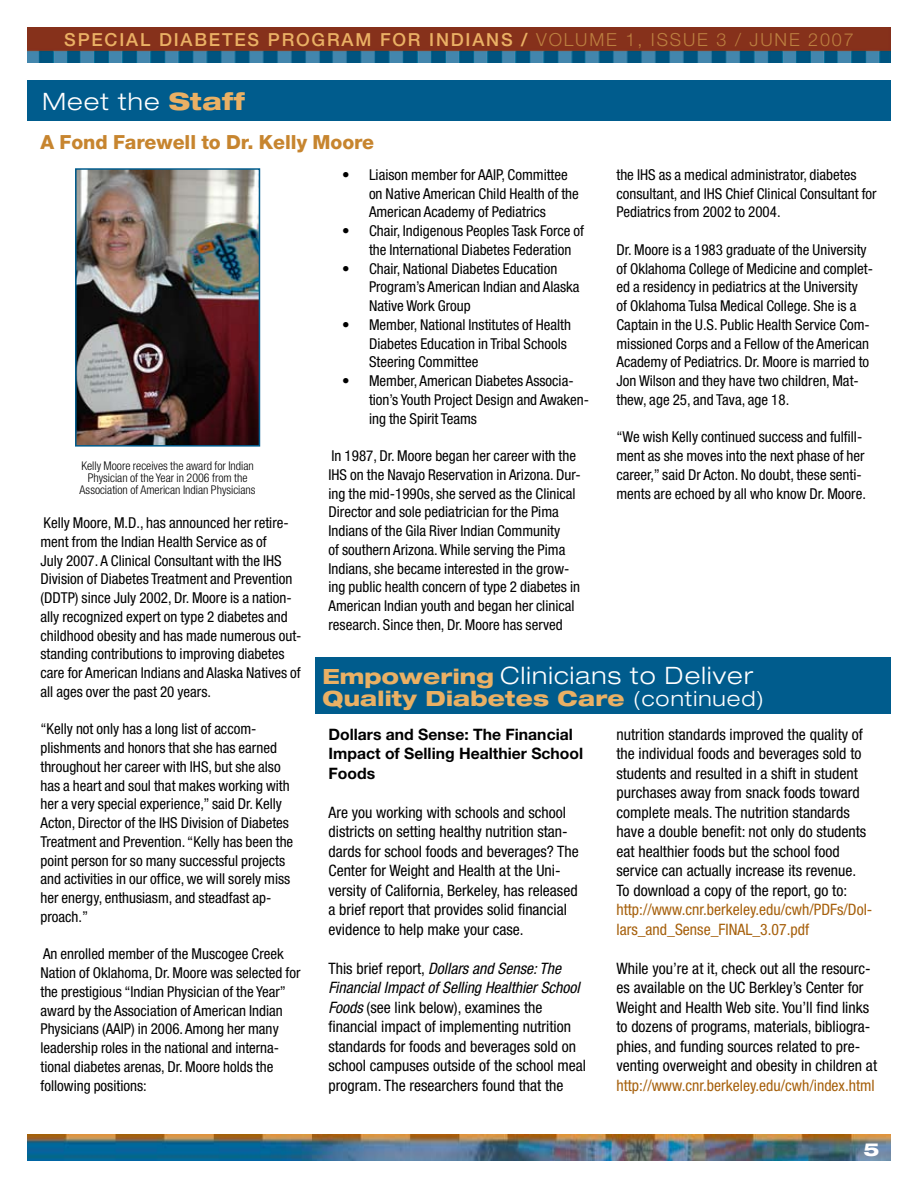
<style>
.page{position:relative;width:918px;height:1188px;background:#fff}
.page>*{position:absolute;margin:0;border:0;box-sizing:border-box;transform-origin:0 0}
.t1{font:300 expanded 24px "Helvetica Neue";letter-spacing:.05em;color:#fff}
.t2{font:800 expanded 21px "Helvetica Neue";letter-spacing:.01em;color:#eab064}
.t3{font:800 19.5px "Helvetica Neue";color:#c7852f}
.t4{font:500 18px "Helvetica Neue";letter-spacing:.1em;color:#eab064}
.t5{font:800 expanded 18px "Helvetica Neue";color:#fff}
.t6{font:condensed 15.75px/19.5px "Helvetica Neue";color:#000}
.t7{font:condensed 15.75px/19.5px "Helvetica Neue";color:#a6600c}
.t8{font:700 15.75px/19.5px "Helvetica Neue";color:#000}
.t9{font:condensed 15px/18.8px "Helvetica Neue";color:#000}
.t10{font:300 condensed 12px/12px "Helvetica Neue";color:#000;text-align:center}
.s1{font-weight:300;color:#bc7f40}
.s2{font-weight:800;color:#eab064}
.s3{font-weight:800;font-size:21px;color:#eab064}
.s4{font-weight:300;color:#fff}
.s5{font-style:italic}
</style>
<div class="page">
<img style="left:27px;top:27px;width:864px;height:35px">
<img style="left:27px;top:1134px;width:864px;height:27px">
<div style="left:27px;top:80px;width:864px;height:40px;background:#005c8d"></div>
<img style="left:78px;top:171px;width:179px;height:273px">
<div style="left:75px;top:168px;width:185px;height:279px;border:2px solid #005c8d"></div>
<div style="left:315px;top:658px;width:576px;height:56px;background:#005c8d"></div>
<p class="t4" style="left:64px;top:29px;width:791px">SPECIAL DIABETES PROGRAM FOR INDIANS / <span class="s1">VOLUME 1, ISSUE 3 / JUNE 2007</span></p>
<h1 class="t1" style="left:42px;top:87px;width:204px">Meet the <span class="s2">Staff</span></h1>
<h3 class="t3" style="left:40px;top:130px;width:335px">A Fond Farewell to Dr. Kelly Moore</h3>
<p class="t10" style="left:80px;top:459px;width:177px">Kelly Moore receives the award for Indian<br>Physician of the Year in 2006 from the<br>Association of American Indian Physicians</p>
<p class="t9" style="left:40px;top:513px;width:263px">Kelly Moore, M.D., has announced her retire&shy;ment from the Indian Health Service as of<br>July 2007. A Clinical Consultant with the IHS Division of Diabetes Treatment and Prevention (DDTP) since July 2002, Dr. Moore is a nation&shy;ally recognized expert on type 2 diabetes and childhood obesity and has made numerous out&shy;standing contributions to improving diabetes care for American Indians and Alaska Natives of all ages over the past 20 years.</p>
<p class="t9" style="left:40px;top:720px;width:254px">“Kelly not only has a long list of accom&shy;plishments and honors that she has earned throughout her career with IHS, but she also has a heart and soul that makes working with her a very special experience,” said Dr. Kelly Acton, Director of the IHS Division of Diabetes Treatment and Prevention. “Kelly has been the point person for so many successful projects and activities in our office, we will sorely miss her energy, enthusiasm, and steadfast ap&shy;proach.”</p>
<p class="t9" style="left:40px;top:945px;width:262px">An enrolled member of the Muscogee Creek Nation of Oklahoma, Dr. Moore was selected for the prestigious “Indian Physician of the Year” award by the Association of American Indian Physicians (AAIP) in 2006. Among her many leadership roles in the national and interna&shy;tional diabetes arenas, Dr. Moore holds the following positions:</p>
<p class="t9" style="left:369px;top:165px;width:222px">Liaison member for AAIP, Committee<br>on Native American Child Health of the American Academy of Pediatrics<br>Chair, Indigenous Peoples Task Force of the International Diabetes Federation Chair, National Diabetes Education Program’s American Indian and Alaska Native Work Group<br>Member, National Institutes of Health Diabetes Education in Tribal Schools Steering Committee<br>Member, American Diabetes Associa&shy;tion’s Youth Project Design and Awaken&shy;ing the Spirit Teams</p>
<p class="t9" style="left:328px;top:446px;width:254px">In 1987, Dr. Moore began her career with the IHS on the Navajo Reservation in Arizona. Dur&shy;ing the mid-1990s, she served as the Clinical Director and sole pediatrician for the Pima Indians of the Gila River Indian Community<br>of southern Arizona. While serving the Pima Indians, she became interested in the grow&shy;ing public health concern of type 2 diabetes in American Indian youth and began her clinical research. Since then, Dr. Moore has served</p>
<p class="t9" style="left:342px;top:165px;width:9px">•</p>
<p class="t9" style="left:342px;top:221px;width:9px">•</p>
<p class="t9" style="left:342px;top:259px;width:9px">•</p>
<p class="t9" style="left:342px;top:315px;width:9px">•</p>
<p class="t9" style="left:342px;top:371px;width:9px">•</p>
<p class="t9" style="left:616px;top:165px;width:262px">the IHS as a medical administrator, diabetes consultant, and IHS Chief Clinical Consultant for<br>Pediatrics from 2002 to 2004.</p>
<p class="t9" style="left:616px;top:240px;width:258px">Dr. Moore is a 1983 graduate of the University of Oklahoma College of Medicine and complet&shy;ed a residency in pediatrics at the University<br>of Oklahoma Tulsa Medical College. She is a Captain in the U.S. Public Health Service Com&shy;missioned Corps and a Fellow of the American Academy of Pediatrics. Dr. Moore is married to Jon Wilson and they have two children, Mat&shy;thew, age 25, and Tava, age 18.</p>
<p class="t9" style="left:616px;top:428px;width:251px">“We wish Kelly continued success and fulfill&shy;ment as she moves into the next phase of her career,” said Dr Acton. No doubt, these senti&shy;ments are echoed by all who know Dr. Moore.</p>
<h1 class="t1" style="left:322px;top:661px;width:432px"><span class="s3">Empowering</span> Clinicians to Deliver</h1>
<h2 class="t2" style="left:322px;top:686px;width:443px">Quality Diabetes Care <span class="s4">(continued)</span></h2>
<p class="t8" style="left:328px;top:724px;width:256px">Dollars and Sense: The Financial<br>Impact of Selling Healthier School<br>Foods</p>
<p class="t6" style="left:328px;top:802px;width:252px">Are you working with schools and school districts on setting healthy nutrition stan&shy;dards for school foods and beverages? The Center for Weight and Health at the Uni&shy;versity of California, Berkeley, has released a brief report that provides solid financial evidence to help make your case.</p>
<p class="t6" style="left:328px;top:958px;width:259px">This brief report, <span class="s5">Dollars and Sense: The Financial Impact of Selling Healthier School Foods</span> (see link below), examines the financial impact of implementing nutrition standards for foods and beverages sold on school campuses outside of the school meal program. The researchers found that the</p>
<p class="t6" style="left:616px;top:724px;width:251px">nutrition standards improved the quality of the individual foods and beverages sold to students and resulted in a shift in student purchases away from snack foods toward complete meals. The nutrition standards have a double benefit: not only do students eat healthier foods but the school food service can actually increase its revenue.<br>To download a copy of the report, go to:</p>
<p class="t7" style="left:616px;top:900px;width:257px">http://www.cnr.berkeley.edu/cwh/PDFs/Dol&shy;lars_and_Sense_FINAL_3.07.pdf</p>
<p class="t6" style="left:616px;top:958px;width:262px">While you’re at it, check out all the resourc&shy;es available on the UC Berkley’s Center for Weight and Health Web site. You’ll find links to dozens of programs, materials, bibliogra&shy;phies, and funding sources related to pre&shy;venting overweight and obesity in children at</p>
<p class="t7" style="left:616px;top:1075px;width:260px">http://www.cnr.berkeley.edu/cwh/index.html</p>
<p class="t5" style="left:864px;top:1138px;width:17px">5</p>
</div>
